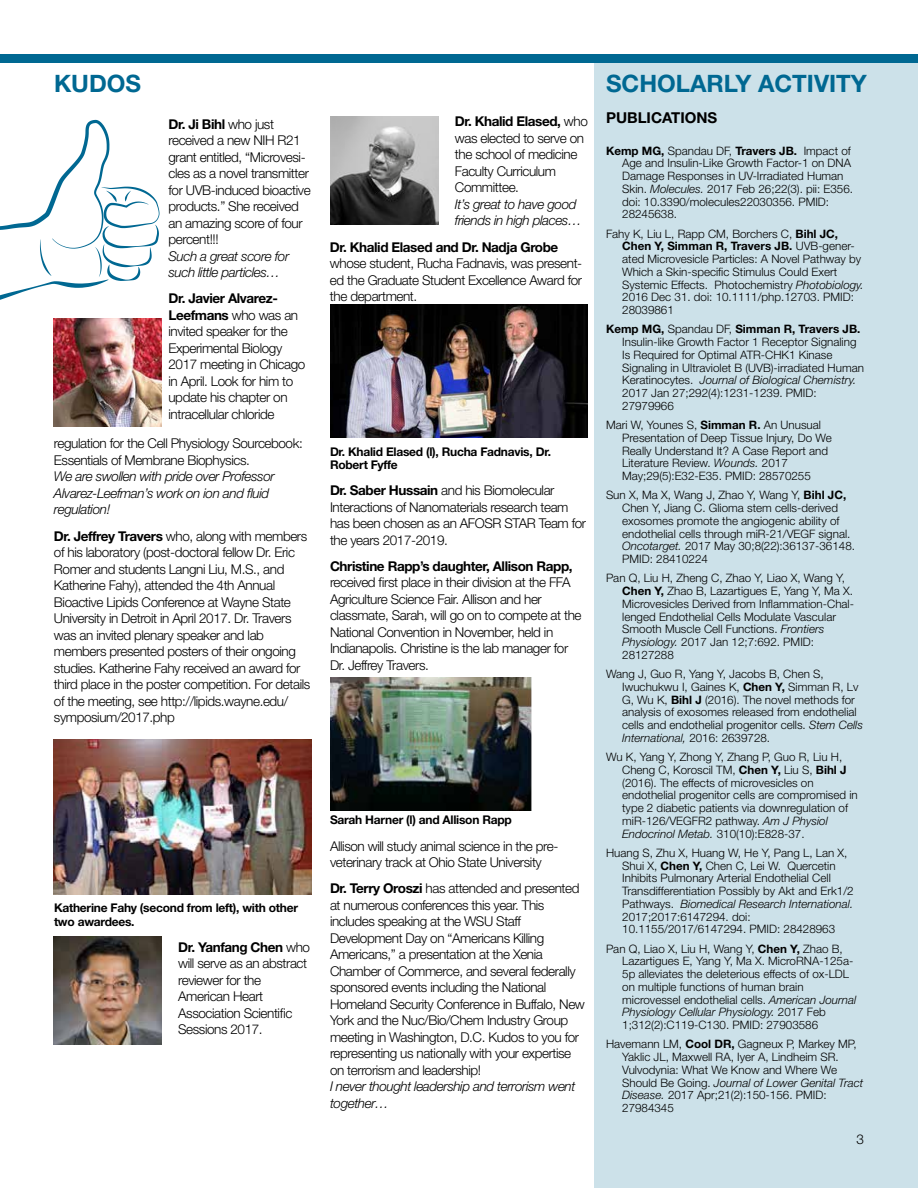
<style>
.page{position:relative;width:918px;height:1188px;background:#fff}
.page>*{position:absolute;margin:0;border:0;box-sizing:border-box;transform-origin:0 0}
.t1{font:700 24px "Helvetica Neue LT Std";color:#006892}
.t2{font:700 15px "Helvetica Neue LT Std";color:#000}
.t3{font:300 13.5px/16.5px "Helvetica Neue LT Std";letter-spacing:-.03em;color:#000}
.t4{font:italic 300 13.5px/16.5px "Helvetica Neue LT Std";letter-spacing:-.03em;color:#000}
.t5{font:700 13.5px "Helvetica Neue LT Std";letter-spacing:-.03em;color:#000}
.t6{font:700 12px/13.5px "Helvetica Neue LT Std";letter-spacing:-.02em;color:#000}
.t7{font:300 11.7px/12.8px "Helvetica Neue LT Std";color:#000}
.s1{font-weight:700}
.s2{font-style:italic}
</style>
<div class="page">
<div style="left:594px;top:58px;width:324px;height:1130px;background:#cce1e9"></div>
<div style="left:0;top:54px;width:918px;height:9px;background:#006892"></div>
<img style="left:54px;top:319px;width:108px;height:108px">
<img style="left:54px;top:936px;width:108px;height:108px">
<img style="left:331px;top:116px;width:108px;height:108px">
<svg style="left:0;top:120px;width:160px;height:180px"></svg>
<img style="left:54px;top:740px;width:258px;height:154px">
<img style="left:330px;top:304px;width:257px;height:134px">
<img style="left:330px;top:677px;width:202px;height:134px">
<h1 class="t1" style="left:54px;top:68px;width:89px">KUDOS</h1>
<p class="t3" style="left:168px;top:115px;width:144px"><span class="s1">Dr. Ji Bihl</span> who just received a new NIH R21 grant entitled, “Microvesi&shy;cles as a novel transmitter for UVB-induced bioactive products.” She received an amazing score of four percent!!!</p>
<p class="t4" style="left:168px;top:247px;width:122px">Such a great score for such little particles…</p>
<p class="t3" style="left:168px;top:290px;width:138px"><span class="s1">Dr. Javier Alvarez-<br>Leefmans</span> who was an invited speaker for the<br>Experimental Biology<br>2017 meeting in Chicago in April. Look for him to update his chapter on intracellular chloride</p>
<p class="t3" style="left:54px;top:435px;width:250px">regulation for the Cell Physiology Sourcebook:<br>Essentials of Membrane Biophysics.</p>
<p class="t4" style="left:54px;top:468px;width:222px">We are swollen with pride over Professor<br>Alvarez-Leefman’s work on ion and fluid regulation!</p>
<p class="t3" style="left:54px;top:527px;width:258px"><span class="s1">Dr. Jeffrey Travers</span> who, along with members of his laboratory (post-doctoral fellow Dr. Eric Romer and students Langni Liu, M.S., and Katherine Fahy), attended the 4th Annual Bioactive Lipids Conference at Wayne State University in Detroit in April 2017. Dr. Travers was an invited plenary speaker and lab members presented posters of their ongoing studies. Katherine Fahy received an award for third place in the poster competition. For details of the meeting, see http://lipids.wayne.edu/ symposium/2017.php</p>
<p class="t6" style="left:54px;top:901px;width:246px">Katherine Fahy (second from left), with other two awardees.</p>
<p class="t3" style="left:178px;top:939px;width:133px"><span class="s1">Dr. Yanfang Chen</span> who will serve as an abstract reviewer for the<br>American Heart<br>Association Scientific<br>Sessions 2017.</p>
<p class="t3" style="left:455px;top:113px;width:134px"><span class="s1">Dr. Khalid Elased,</span> who was elected to serve on the school of medicine<br>Faculty Curriculum<br>Committee.</p>
<p class="t4" style="left:455px;top:196px;width:128px">It’s great to have good friends in high places…</p>
<p class="t5" style="left:330px;top:239px;width:230px">Dr. Khalid Elased and Dr. Nadja Grobe</p>
<p class="t3" style="left:330px;top:255px;width:254px;text-align:justify">whose student, Rucha Fadnavis, was present&shy;ed the Graduate Student Excellence Award for the department.</p>
<p class="t6" style="left:330px;top:444px;width:223px">Dr. Khalid Elased (l), Rucha Fadnavis, Dr.<br>Robert Fyffe</p>
<p class="t3" style="left:330px;top:482px;width:258px"><span class="s1">Dr. Saber Hussain</span> and his Biomolecular Interactions of Nanomaterials research team has been chosen as an AFOSR STAR Team for the years 2017-2019.</p>
<p class="t5" style="left:330px;top:558px;width:244px">Christine Rapp’s daughter, Allison Rapp,</p>
<p class="t3" style="left:330px;top:574px;width:253px">received first place in their division at the FFA Agriculture Science Fair. Allison and her classmate, Sarah, will go on to compete at the National Convention in November, held in Indianapolis. Christine is the lab manager for Dr. Jeffrey Travers.</p>
<p class="t6" style="left:330px;top:813px;width:183px">Sarah Harner (l) and Allison Rapp</p>
<p class="t3" style="left:330px;top:837px;width:230px">Allison will study animal science in the pre&shy;veterinary track at Ohio State University</p>
<p class="t3" style="left:330px;top:880px;width:256px"><span class="s1">Dr. Terry Oroszi</span> has attended and presented at numerous conferences this year. This includes speaking at the WSU Staff Development Day on “Americans Killing Americans,” a presentation at the Xenia Chamber of Commerce, and several federally sponsored events including the National Homeland Security Conference in Buffalo, New York and the Nuc/Bio/Chem Industry Group meeting in Washington, D.C. Kudos to you for representing us nationally with your expertise on terrorism and leadership!</p>
<p class="t4" style="left:330px;top:1078px;width:247px">I never thought leadership and terrorism went together…</p>
<h1 class="t1" style="left:606px;top:68px;width:262px">SCHOLARLY ACTIVITY</h1>
<p class="t2" style="left:606px;top:108px;width:113px">PUBLICATIONS</p>
<p class="t7" style="left:622px;top:144px;width:232px;text-indent:-16px"><span class="s1">Kemp MG,</span> Spandau DF, <span class="s1">Travers JB.</span> Impact of Age and Insulin-Like Growth Factor-1 on DNA Damage Responses in UV-Irradiated Human Skin. <span class="s2">Molecules.</span> 2017 Feb 26;22(3). pii: E356. doi: 10.3390/molecules22030356. PMID:<br>28245638.</p>
<p class="t7" style="left:622px;top:227px;width:243px;text-indent:-16px">Fahy K, Liu L, Rapp CM, Borchers C, <span class="s1">Bihl JC, Chen Y, Simman R, Travers JB.</span> UVB-gener&shy;ated Microvesicle Particles: A Novel Pathway by Which a Skin-specific Stimulus Could Exert Systemic Effects. Photochemistry <span class="s2">Photobiology.<br></span>2016 Dec 31. doi: 10.1111/php.12703. PMID:<br>28039861</p>
<p class="t7" style="left:622px;top:323px;width:243px;text-indent:-16px"><span class="s1">Kemp MG,</span> Spandau DF, <span class="s1">Simman R, Travers JB.<br></span>Insulin-like Growth Factor 1 Receptor Signaling Is Required for Optimal ATR-CHK1 Kinase Signaling in Ultraviolet B (UVB)-irradiated Human Keratinocytes. <span class="s2">Journal of Biological Chemistry.<br></span>2017 Jan 27;292(4):1231-1239. PMID:<br>27979966</p>
<p class="t7" style="left:622px;top:418px;width:211px;text-indent:-16px">Mari W, Younes S, <span class="s1">Simman R.</span> An Unusual Presentation of Deep Tissue Injury, Do We Really Understand It? A Case Report and Literature Review. <span class="s2">Wounds.</span> 2017<br>May;29(5):E32-E35. PMID: 28570255</p>
<p class="t7" style="left:622px;top:489px;width:234px;text-indent:-16px">Sun X, Ma X, Wang J, Zhao Y, Wang Y, <span class="s1">Bihl JC, </span>Chen Y, Jiang C. Glioma stem cells-derived exosomes promote the angiogenic ability of endothelial cells through miR-21/VEGF signal.<br><span class="s2">Oncotarget.</span> 2017 May 30;8(22):36137-36148.<br>PMID: 28410224</p>
<p class="t7" style="left:622px;top:572px;width:233px;text-indent:-16px">Pan Q, Liu H, Zheng C, Zhao Y, Liao X, Wang Y, <span class="s1">Chen Y,</span> Zhao B, Lazartigues E, Yang Y, Ma X.<br>Microvesicles Derived from Inflammation-Chal&shy;lenged Endothelial Cells Modulate Vascular Smooth Muscle Cell Functions. <span class="s2">Frontiers Physiology.</span> 2017 Jan 12;7:692. PMID:<br>28127288</p>
<p class="t7" style="left:622px;top:667px;width:242px;text-indent:-16px">Wang J, Guo R, Yang Y, Jacobs B, Chen S, Iwuchukwu I, Gaines K, <span class="s1">Chen Y,</span> Simman R, Lv G, Wu K, <span class="s1">Bihl J</span> (2016). The novel methods for analysis of exosomes released from endothelial cells and endothelial progenitor cells. <span class="s2">Stem Cells International,</span> 2016: 2639728.</p>
<p class="t7" style="left:622px;top:750px;width:237px;text-indent:-16px">Wu K, Yang Y, Zhong Y, Zhang P, Guo R, Liu H, Cheng C, Koroscil TM, <span class="s1">Chen Y,</span> Liu S, <span class="s1">Bihl J </span>(2016). The effects of microvesicles on endothelial progenitor cells are compromised in type 2 diabetic patients via downregulation of miR-126/VEGFR2 pathway. <span class="s2">Am J Physiol Endocrinol Metab.</span> 310(10):E828-37.</p>
<p class="t7" style="left:622px;top:846px;width:233px;text-indent:-16px">Huang S, Zhu X, Huang W, He Y, Pang L, Lan X, Shui X, <span class="s1">Chen Y,</span> Chen C, Lei W. Quercetin Inhibits Pulmonary Arterial Endothelial Cell Transdifferentiation Possibly by Akt and Erk1/2<br>Pathways. <span class="s2">Biomedical Research International.<br></span>2017;2017:6147294. doi:<br>10.1155/2017/6147294. PMID: 28428963</p>
<p class="t7" style="left:622px;top:942px;width:236px;text-indent:-16px">Pan Q, Liao X, Liu H, Wang Y, <span class="s1">Chen Y,</span> Zhao B, Lazartigues E, Yang Y, Ma X. MicroRNA-125a-5p alleviates the deleterious effects of ox-LDL on multiple functions of human brain microvessel endothelial cells. <span class="s2">American Journal Physiology Cellular Physiology.</span> 2017 Feb 1;312(2):C119-C130. PMID: 27903586</p>
<p class="t7" style="left:622px;top:1038px;width:242px;text-indent:-16px">Havemann LM, <span class="s1">Cool DR,</span> Gagneux P, Markey MP, Yaklic JL, Maxwell RA, Iyer A, Lindheim SR.<br>Vulvodynia: What We Know and Where We Should Be Going. <span class="s2">Journal of Lower Genital Tract Disease.</span> 2017 Apr;21(2):150-156. PMID:<br>27984345</p>
<p class="t3" style="left:856px;top:1130px;width:9px">3</p>
</div>
